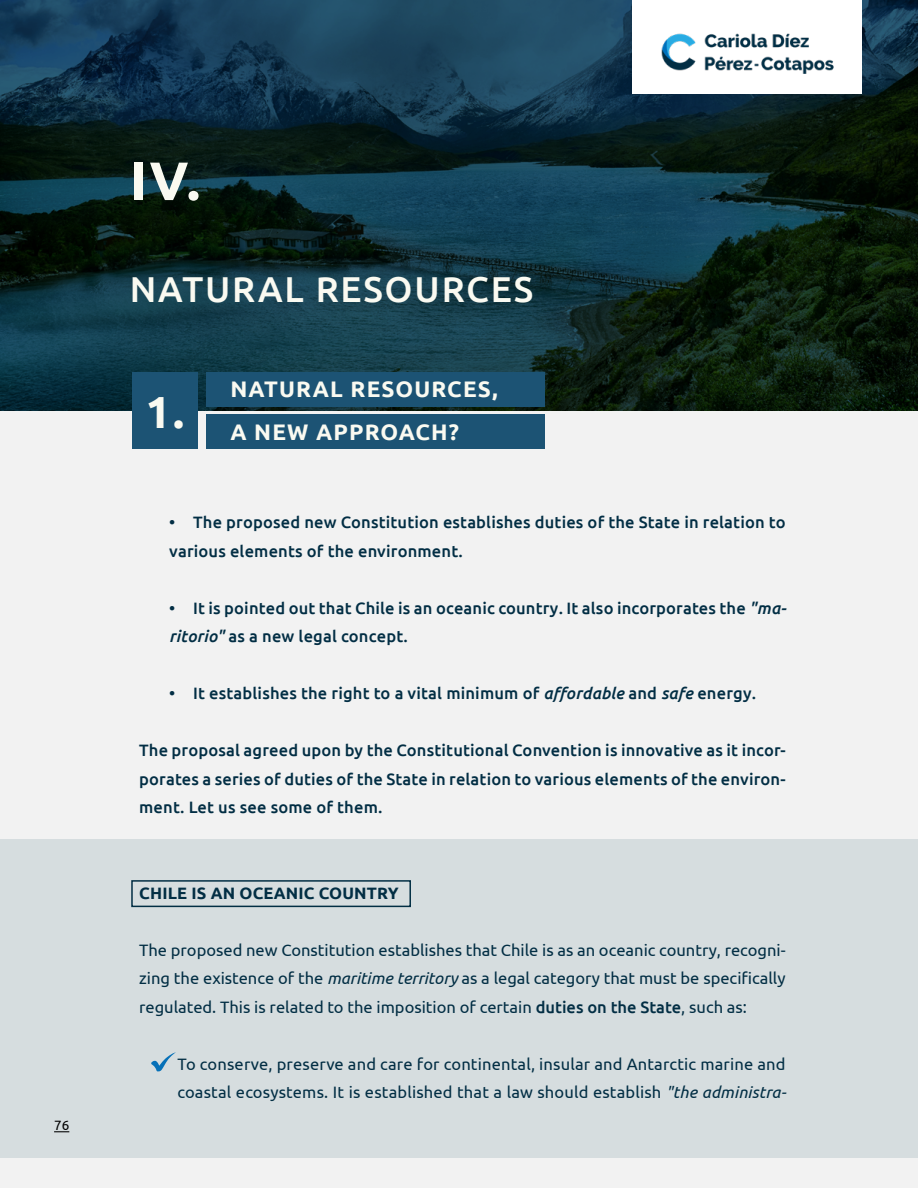
<style>
.page{position:relative;width:918px;height:1188px;background:#fff}
.page>*{position:absolute;margin:0;border:0;box-sizing:border-box;transform-origin:0 0}
.t1{font:700 54px "Ubuntu";color:#fafaf1}
.t2{font:700 45px "Ubuntu";color:#fafaf1}
.t3{font:500 36px "Ubuntu";letter-spacing:.05em;color:#fafaf1}
.t4{font:700 22.5px/43.5px "Ubuntu";letter-spacing:.05em;color:#fafaf1}
.t5{font:500 16.5px/28.5px "Ubuntu";letter-spacing:.01em;color:#022e44}
.t6{font:16.5px/28.5px "Ubuntu";letter-spacing:.01em;color:#022e44;text-align:justify}
.t7{font:700 16.5px "Ubuntu";letter-spacing:.01em;color:#022e44}
.t8{font:13.5px "Ubuntu";color:#000}
.s1{font-style:italic}
.s2{font-weight:500}
</style>
<div class="page">
<div style="left:0;top:368px;width:918px;height:820px;background:#f2f2f2"></div>
<svg style="left:0;top:0;width:918px;height:410px;background:#0f2e36"></svg>
<div style="left:206px;top:414px;width:339px;height:35px;background:#1c5374"></div>
<div style="left:206px;top:372px;width:339px;height:35px;background:#1c5374"></div>
<div style="left:0;top:840px;width:918px;height:318px;background:#d6dddf"></div>
<div style="left:132px;top:372px;width:65px;height:77px;background:#1c5374"></div>
<div style="left:131px;top:880px;width:280px;height:27px;border:2px solid #022e44"></div>
<svg style="left:151px;top:1052px;width:25px;height:20px"></svg>
<svg style="left:54px;top:1131px;width:16px;height:1px"></svg>
<div style="left:633px;top:0;width:229px;height:94px;background:#fff"></div>
<img style="left:661px;top:33px;width:173px;height:41px">
<p class="t8" style="left:54px;top:1117px;width:33px">7676</p>
<h1 class="t1" style="left:130px;top:148px;width:72px">IV.</h1>
<h3 class="t3" style="left:130px;top:267px;width:405px">NATURAL RESOURCES</h3>
<h2 class="t2" style="left:145px;top:384px;width:40px">1.</h2>
<h3 class="t4" style="left:230px;top:367px;width:269px">NATURAL RESOURCES,<br>A NEW APPROACH?</h3>
<p class="t5" style="left:169px;top:507px;width:618px">• The proposed new Constitution establishes duties of the State in relation to various elements of the environment.</p>
<p class="t5" style="left:169px;top:593px;width:619px">• It is pointed out that Chile is an oceanic country. It also incorporates the <span class="s1">"ma&shy;ritorio"</span> as a new legal concept.</p>
<p class="t5" style="left:169px;top:678px;width:588px">• It establishes the right to a vital minimum of <span class="s1">affordable</span> and <span class="s1">safe</span> energy.</p>
<p class="t5" style="left:139px;top:735px;width:648px;text-align:justify">The proposal agreed upon by the Constitutional Convention is innovative as it incor&shy;porates a series of duties of the State in relation to various elements of the environ&shy;ment. Let us see some of them.</p>
<p class="t7" style="left:139px;top:883px;width:261px">CHILE IS AN OCEANIC COUNTRY</p>
<p class="t6" style="left:139px;top:935px;width:648px">The proposed new Constitution establishes that Chile is as an oceanic country, recogni&shy;zing the existence of the <span class="s1">maritime territory</span> as a legal category that must be specifically regulated. This is related to the imposition of certain <span class="s2">duties on the State</span>, such as:</p>
<p class="t6" style="left:177px;top:1049px;width:611px">To conserve, preserve and care for continental, insular and Antarctic marine and coastal ecosystems. It is established that a law should establish <span class="s1">"the administra-</span></p>
</div>
